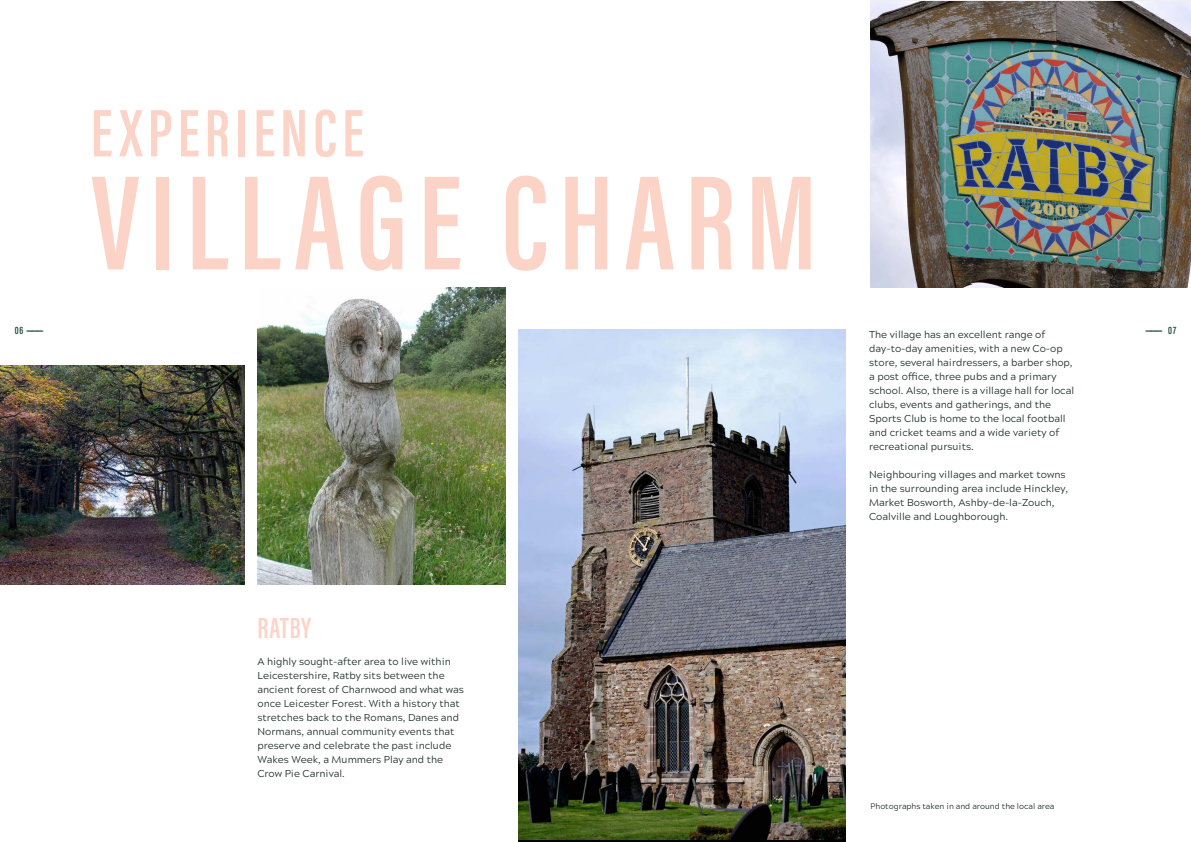
<style>
.page{position:relative;width:1191px;height:842px;background:#fff}
.page>*{position:absolute;margin:0;border:0;box-sizing:border-box;transform-origin:0 0}
.t1{font:138.5px "Acumin Variable Concept";letter-spacing:.075em;color:#fbd4c7}
.t2{font:69.2px "Acumin Variable Concept";letter-spacing:.075em;color:#fbd4c7}
.t3{font:30px "Acumin Variable Concept";letter-spacing:.02em;color:#fbd4c7}
.t4{font:11px "Acumin Variable Concept";color:#1f493e}
.t5{font:10px/14px "Acherus Grotesque";color:#22322d}
.t6{font:8px "Acherus Grotesque";color:#22322d}
</style>
<div class="page">
<img style="left:0;top:366px;width:244px;height:219px">
<img style="left:257px;top:288px;width:248px;height:297px">
<img style="left:519px;top:330px;width:326px;height:512px">
<img style="left:870px;top:2px;width:321px;height:286px">
<p class="t4" style="left:15px;top:322px;width:30px">0 6 ——-—</p>
<h2 class="t2" style="left:91px;top:85px;width:275px">EXPERIENCE</h2>
<h1 class="t1" style="left:91px;top:126px;width:728px">VILLAGE CHARM</h1>
<h3 class="t3" style="left:257px;top:607px;width:55px">RATBY</h3>
<p class="t5" style="left:257px;top:654px;width:208px">A highly sought-after area to live within Leicestershire, Ratby sits between the ancient forest of Charnwood and what was once Leicester Forest. With a history that stretches back to the Romans, Danes and Normans, annual community events that preserve and celebrate the past include Wakes Week, a Mummers Play and the Crow Pie Carnival.</p>
<p class="t5" style="left:869px;top:327px;width:206px">The village has an excellent range of day-to-day amenities, with a new Co-op store, several hairdressers, a barber shop, a post office, three pubs and a primary school. Also, there is a village hall for local clubs, events and gatherings, and the Sports Club is home to the local football and cricket teams and a wide variety of recreational pursuits.</p>
<p class="t5" style="left:869px;top:467px;width:200px">Neighbouring villages and market towns in the surrounding area include Hinckley, Market Bosworth, Ashby-de-la-Zouch, Coalville and Loughborough.</p>
<p class="t6" style="left:870px;top:799px;width:185px">Photographs taken in and around the local area</p>
<p class="t4" style="left:1145px;top:322px;width:32px">——-— 0 7</p>
</div>
